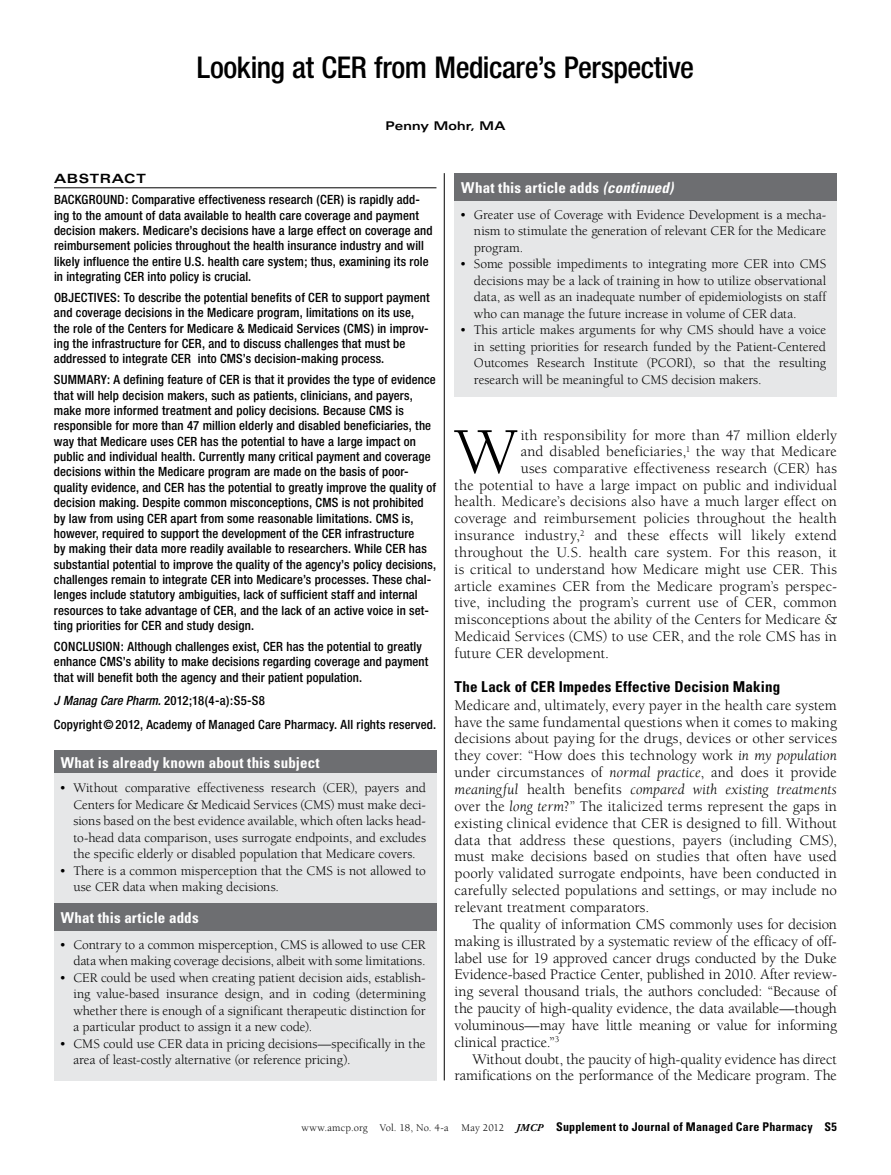
<style>
.page{position:relative;width:891px;height:1175px;background:#fff}
.page>*{position:absolute;margin:0;border:0;box-sizing:border-box;transform-origin:0 0}
.t1{font:66.75px "Berkeley Pro";color:#000}
.t2{font:500 condensed 30px "Helvetica Neue";letter-spacing:-.015em;color:#000}
.t3{font:15px/16.8px "Berkeley Pro";letter-spacing:.005em;color:#000;text-align:justify}
.t4{font:700 condensed 15px "Univers";letter-spacing:.01em;color:#fff}
.t5{font:700 condensed 15px "Univers";letter-spacing:.01em;color:#000}
.t6{font:13.5px/16.5px "Berkeley Pro";letter-spacing:-.005em;color:#000;text-align:justify}
.t7{font:500 condensed 12.75px/15.5px "Helvetica Neue";letter-spacing:.01em;color:#000}
.t8{font:700 expanded 12.75px "Univers";letter-spacing:.045em;color:#000}
.t9{font:700 condensed 12px "Univers";letter-spacing:.02em;color:#000}
.t10{font:700 expanded 12px "Univers";letter-spacing:.01em;color:#000;scale:.96 1}
.s1{font-style:italic}
.s2{font-family:"Berkeley Pro";font-weight:400;font-stretch:normal;font-size:10.5px}
.s3{font-family:"Adobe Garamond Pro";font-style:italic;font-stretch:normal;font-size:10.5px}
</style>
<div class="page">
<hr style="left:54px;top:187px;width:382px;height:1px;background:#000">
<hr style="left:444px;top:173px;width:1px;height:907px;background:#000">
<div style="left:54px;top:768px;width:383px;height:140px;background:#e6e7e8"></div>
<div style="left:54px;top:750px;width:383px;height:23px;background:#6d6e71"></div>
<div style="left:54px;top:904px;width:382px;height:176px;background:#e6e7e8"></div>
<div style="left:54px;top:903px;width:383px;height:27px;background:#6d6e71"></div>
<div style="left:455px;top:175px;width:382px;height:222px;background:#e6e7e8"></div>
<div style="left:455px;top:173px;width:382px;height:27px;background:#6d6e71"></div>
<h2 class="t2" style="left:197px;top:49px;width:499px">Looking at CER from Medicare’s Perspective</h2>
<p class="t10" style="left:385px;top:119px;width:127px">Penny Mohr, MA</p>
<p class="t8" style="left:54px;top:172px;width:93px">ABSTRACT</p>
<p class="t7" style="left:54px;top:192px;width:380px">Background: Comparative effectiveness research (CER) is rapidly add&shy;ing to the amount of data available to health care coverage and payment decision makers. Medicare’s decisions have a large effect on coverage and reimbursement policies throughout the health insurance industry and will likely influence the entire U.S. health care system; thus, examining its role in integrating CER into policy is crucial.</p>
<p class="t7" style="left:54px;top:289px;width:377px">ObjectiveS: To describe the potential benefits of CER to support payment and coverage decisions in the Medicare program, limitations on its use, the role of the Centers for Medicare &amp; Medicaid Services (CMS) in improv&shy;ing the infrastructure for CER, and to discuss challenges that must be addressed to integrate CER into CMS’s decision-making process.</p>
<p class="t7" style="left:54px;top:372px;width:384px">Summary: A defining feature of CER is that it provides the type of evidence that will help decision makers, such as patients, clinicians, and payers, make more informed treatment and policy decisions. Because CMS is responsible for more than 47 million elderly and disabled beneficiaries, the way that Medicare uses CER has the potential to have a large impact on public and individual health. Currently many critical payment and coverage decisions within the Medicare program are made on the basis of poor&shy;quality evidence, and CER has the potential to greatly improve the quality of decision making. Despite common misconceptions, CMS is not prohibited by law from using CER apart from some reasonable limitations. CMS is, however, required to support the development of the CER infrastructure<br>by making their data more readily available to researchers. While CER has substantial potential to improve the quality of the agency’s policy decisions, challenges remain to integrate CER into Medicare’s processes. These chal&shy;lenges include statutory ambiguities, lack of sufficient staff and internal resources to take advantage of CER, and the lack of an active voice in set&shy;ting priorities for CER and study design.</p>
<p class="t7" style="left:54px;top:638px;width:376px">Conclusion: Although challenges exist, CER has the potential to greatly enhance CMS’s ability to make decisions regarding coverage and payment that will benefit both the agency and their patient population.</p>
<p class="t7" style="left:54px;top:689px;width:384px;line-height:23.4px"><span class="s1">J Manag Care Pharm.</span> 2012;18(4-a):S5-S8<br>Copyright©2012, Academy of Managed Care Pharmacy. All rights reserved.</p>
<p class="t4" style="left:61px;top:753px;width:261px">What is already known about this subject</p>
<p class="t6" style="left:73px;top:780px;width:354px;text-indent:-14px">• Without comparative effectiveness research (CER), payers and Centers for Medicare &amp; Medicaid Services (CMS) must make deci&shy;sions based on the best evidence available, which often lacks head&shy;to-head data comparison, uses surrogate endpoints, and excludes the specific elderly or disabled population that Medicare covers.</p>
<p class="t6" style="left:73px;top:862px;width:354px;text-indent:-14px">• There is a common misperception that the CMS is not allowed to use CER data when making decisions.</p>
<p class="t4" style="left:61px;top:908px;width:139px">What this article adds</p>
<p class="t6" style="left:59px;top:936px;width:368px;text-align:right">• Contrary to a common misperception, CMS is allowed to use CER data when making coverage decisions, albeit with some limitations.</p>
<p class="t6" style="left:73px;top:969px;width:354px;text-indent:-14px">• CER could be used when creating patient decision aids, establish&shy;ing value-based insurance design, and in coding (determining whether there is enough of a significant therapeutic distinction for a particular product to assign it a new code).</p>
<p class="t6" style="left:73px;top:1035px;width:354px;text-indent:-14px">• CMS could use CER data in pricing decisions—specifically in the area of least-costly alternative (or reference pricing).</p>
<p class="t4" style="left:461px;top:178px;width:214px">What this article adds <span class="s1">(continued)</span></p>
<p class="t6" style="left:474px;top:206px;width:354px;text-indent:-14px">• Greater use of Coverage with Evidence Development is a mecha&shy;nism to stimulate the generation of relevant CER for the Medicare program.</p>
<p class="t6" style="left:474px;top:256px;width:354px;text-indent:-14px">• Some possible impediments to integrating more CER into CMS decisions may be a lack of training in how to utilize observational data, as well as an inadequate number of epidemiologists on staff who can manage the future increase in volume of CER data.</p>
<p class="t6" style="left:474px;top:322px;width:354px;text-indent:-14px">• This article makes arguments for why CMS should have a voice in setting priorities for research funded by the Patient-Centered Outcomes Research Institute (PCORI), so that the resulting research will be meaningful to CMS decision makers.</p>
<h1 class="t1" style="left:455px;top:415px;width:64px">W</h1>
<p class="t3" style="left:521px;top:427px;width:318px">ith responsibility for more than 47 million elderly</p>
<p class="t3" style="left:521px;top:443px;width:318px">and disabled beneficiaries,<sup>1</sup> the way that Medicare</p>
<p class="t3" style="left:521px;top:459px;width:318px">uses comparative effectiveness research (CER) has</p>
<p class="t3" style="left:455px;top:476px;width:384px">the potential to have a large impact on public and individual</p>
<p class="t3" style="left:455px;top:493px;width:384px">health. Medicare’s decisions also have a much larger effect on</p>
<p class="t3" style="left:455px;top:510px;width:384px">coverage and reimbursement policies throughout the health</p>
<p class="t3" style="left:455px;top:527px;width:384px">insurance industry,<sup>2</sup> and these effects will likely extend</p>
<p class="t3" style="left:455px;top:544px;width:384px">throughout the U.S. health care system. For this reason, it</p>
<p class="t3" style="left:455px;top:561px;width:384px">is critical to understand how Medicare might use CER. This</p>
<p class="t3" style="left:455px;top:577px;width:384px">article examines CER from the Medicare program’s perspec-</p>
<p class="t3" style="left:455px;top:594px;width:384px">tive, including the program’s current use of CER, common</p>
<p class="t3" style="left:455px;top:611px;width:384px">misconceptions about the ability of the Centers for Medicare &amp;</p>
<p class="t3" style="left:455px;top:628px;width:384px">Medicaid Services (CMS) to use CER, and the role CMS has in</p>
<p class="t3" style="left:455px;top:645px;width:156px">future CER development.</p>
<p class="t5" style="left:455px;top:677px;width:327px">The Lack of CER Impedes Effective Decision Making</p>
<p class="t3" style="left:455px;top:696px;width:384px">Medicare and, ultimately, every payer in the health care system have the same fundamental questions when it comes to making decisions about paying for the drugs, devices or other services they cover: “How does this technology work <span class="s1">in my population </span>under circumstances of <span class="s1">normal practice</span>, and does it provide <span class="s1">meaningful</span> health benefits <span class="s1">compared with existing treatments </span>over the <span class="s1">long term</span>?” The italicized terms represent the gaps in existing clinical evidence that CER is designed to fill. Without data that address these questions, payers (including CMS), must make decisions based on studies that often have used poorly validated surrogate endpoints, have been conducted in carefully selected populations and settings, or may include no relevant treatment comparators.</p>
<p class="t3" style="left:455px;top:915px;width:384px;text-indent:18px">The quality of information CMS commonly uses for decision making is illustrated by a systematic review of the efficacy of off&shy;label use for 19 approved cancer drugs conducted by the Duke Evidence-based Practice Center, published in 2010. After review&shy;ing several thousand trials, the authors concluded: “Because of the paucity of high-quality evidence, the data available—though voluminous—may have little meaning or value for informing clinical practice.”<sup>3</sup></p>
<p class="t3" style="left:455px;top:1050px;width:384px;text-align:right">Without doubt, the paucity of high-quality evidence has direct ramifications on the performance of the Medicare program. The</p>
<p class="t9" style="left:302px;top:1118px;width:537px"><span class="s2">www.amcp.org Vol. 18, No. 4-a May 2012</span> <span class="s3">JMCP</span> Supplement to Journal of Managed Care Pharmacy S5</p>
</div>
